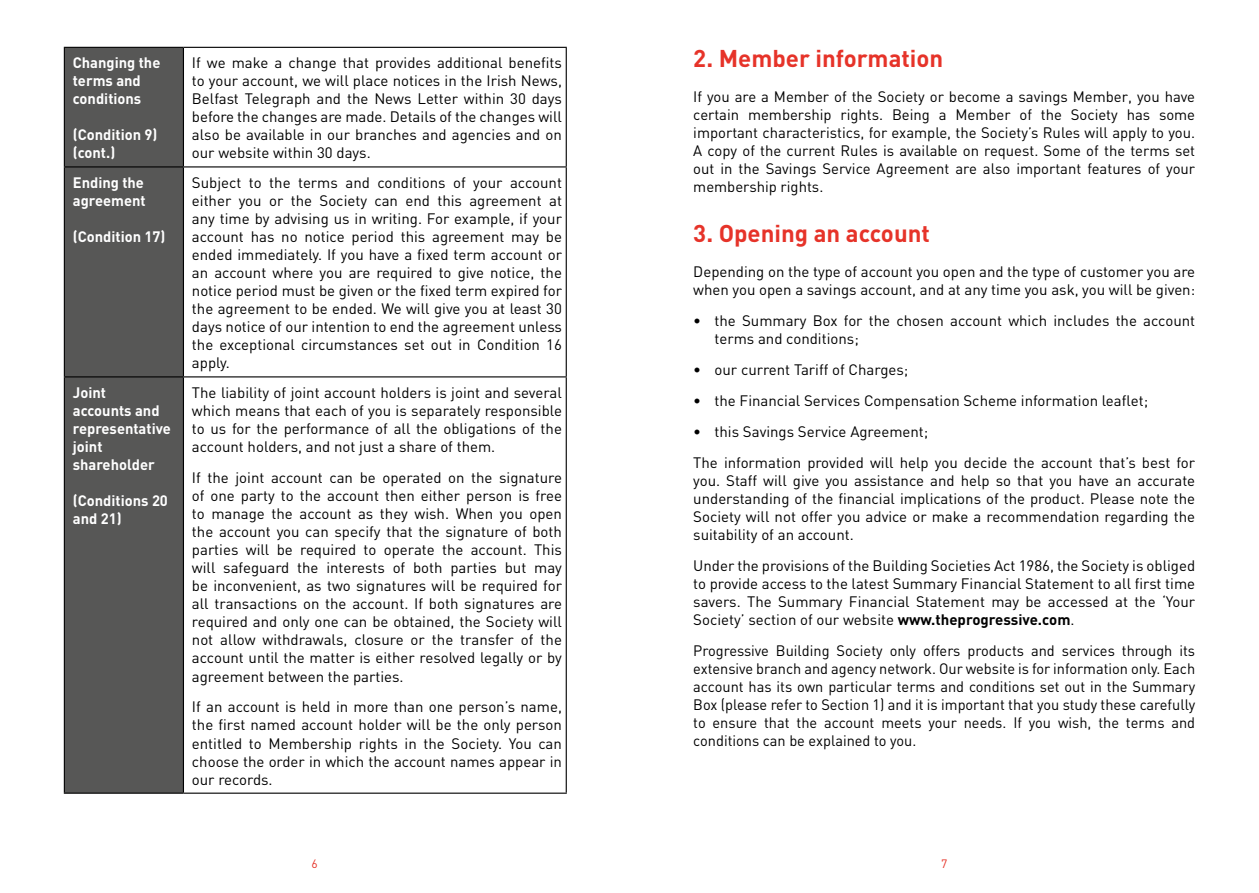
<style>
.page{position:relative;width:1259px;height:893px;background:#fff}
.page>*{position:absolute;margin:0;border:0;box-sizing:border-box;transform-origin:0 0}
.t1{font:700 24px "DIN";color:#e63329}
.t2{font:15px/18px "DIN";color:#000;text-align:justify}
.t3{font:700 15px/18px "DIN";color:#fff}
.t4{font:12px "DIN";color:#e63329}
.s1{font-weight:700}
</style>
<div class="page">
<div style="left:65px;top:48px;width:118px;height:745px;background:#575756"></div>
<hr style="left:64px;top:48px;width:1px;height:118px;background:#000">
<hr style="left:64px;top:167px;width:1px;height:209px;background:#000">
<hr style="left:64px;top:47px;width:119px;height:1px;background:#000">
<hr style="left:64px;top:166px;width:119px;height:1px;background:#000">
<hr style="left:183px;top:48px;width:1px;height:118px;background:#000">
<hr style="left:183px;top:167px;width:1px;height:209px;background:#000">
<hr style="left:566px;top:48px;width:1px;height:118px;background:#000">
<hr style="left:566px;top:167px;width:1px;height:209px;background:#000">
<hr style="left:183px;top:47px;width:384px;height:1px;background:#000">
<hr style="left:183px;top:166px;width:384px;height:1px;background:#000">
<hr style="left:64px;top:377px;width:1px;height:416px;background:#000">
<hr style="left:64px;top:376px;width:119px;height:1px;background:#000">
<hr style="left:64px;top:793px;width:119px;height:1px;background:#000">
<hr style="left:183px;top:377px;width:1px;height:416px;background:#000">
<hr style="left:183px;top:376px;width:384px;height:1px;background:#000">
<hr style="left:566px;top:377px;width:1px;height:416px;background:#000">
<hr style="left:183px;top:793px;width:384px;height:1px;background:#000">
<p class="t3" style="left:73px;top:53px;width:89px">Changing the terms and conditions</p>
<p class="t3" style="left:73px;top:125px;width:86px">(Condition 9) (cont.)</p>
<p class="t2" style="left:192px;top:53px;width:371px">If we make a change that provides additional benefits to your account, we will place notices in the Irish News, Belfast Telegraph and the News Letter within 30 days before the changes are made. Details of the changes will also be available in our branches and agencies and on our website within 30 days.</p>
<p class="t3" style="left:73px;top:173px;width:74px">Ending the agreement</p>
<p class="t3" style="left:73px;top:227px;width:94px">(Condition 17)</p>
<p class="t2" style="left:192px;top:173px;width:371px">Subject to the terms and conditions of your account either you or the Society can end this agreement at any time by advising us in writing. For example, if your account has no notice period this agreement may be ended immediately. If you have a fixed term account or an account where you are required to give notice, the notice period must be given or the fixed term expired for the agreement to be ended. We will give you at least 30 days notice of our intention to end the agreement unless the exceptional circumstances set out in Condition 16 apply.</p>
<p class="t3" style="left:73px;top:383px;width:100px">Joint<br>accounts and representative joint shareholder</p>
<p class="t3" style="left:73px;top:491px;width:97px">(Conditions 20 and 21)</p>
<p class="t2" style="left:192px;top:383px;width:371px">The liability of joint account holders is joint and several which means that each of you is separately responsible to us for the performance of all the obligations of the account holders, and not just a share of them.</p>
<p class="t2" style="left:192px;top:468px;width:371px">If the joint account can be operated on the signature of one party to the account then either person is free to manage the account as they wish. When you open the account you can specify that the signature of both parties will be required to operate the account. This will safeguard the interests of both parties but may be inconvenient, as two signatures will be required for all transactions on the account. If both signatures are required and only one can be obtained, the Society will not allow withdrawals, closure or the transfer of the account until the matter is either resolved legally or by agreement between the parties.</p>
<p class="t2" style="left:192px;top:698px;width:371px">If an account is held in more than one person’s name, the first named account holder will be the only person entitled to Membership rights in the Society. You can choose the order in which the account names appear in our records.</p>
<h1 class="t1" style="left:693px;top:42px;width:251px">2. Member information</h1>
<p class="t2" style="left:693px;top:87px;width:503px">If you are a Member of the Society or become a savings Member, you have certain membership rights. Being a Member of the Society has some important characteristics, for example, the Society’s Rules will apply to you.<br>A copy of the current Rules is available on request. Some of the terms set out in the Savings Service Agreement are also important features of your membership rights.</p>
<h1 class="t1" style="left:693px;top:218px;width:238px">3. Opening an account</h1>
<p class="t2" style="left:693px;top:263px;width:503px">Depending on the type of account you open and the type of customer you are when you open a savings account, and at any time you ask, you will be given:</p>
<p class="t2" style="left:714px;top:312px;width:482px;text-indent:-21px">• the Summary Box for the chosen account which includes the account terms and conditions;</p>
<p class="t2" style="left:693px;top:360px;width:216px">• our current Tariff of Charges;</p>
<p class="t2" style="left:693px;top:391px;width:456px">• the Financial Services Compensation Scheme information leaflet;</p>
<p class="t2" style="left:693px;top:416px;width:503px;line-height:30.8px">• this Savings Service Agreement;<br>The information provided will help you decide the account that’s best for</p>
<p class="t2" style="left:693px;top:471px;width:503px">you. Staff will give you assistance and help so that you have an accurate understanding of the financial implications of the product. Please note the Society will not offer you advice or make a recommendation regarding the suitability of an account.</p>
<p class="t2" style="left:693px;top:556px;width:503px">Under the provisions of the Building Societies Act 1986, the Society is obliged to provide access to the latest Summary Financial Statement to all first time savers. The Summary Financial Statement may be accessed at the ‘Your Society’ section of our website <span class="s1">www.theprogressive.com</span>.</p>
<p class="t2" style="left:693px;top:641px;width:503px">Progressive Building Society only offers products and services through its extensive branch and agency network. Our website is for information only. Each account has its own particular terms and conditions set out in the Summary Box (please refer to Section 1) and it is important that you study these carefully to ensure that the account meets your needs. If you wish, the terms and conditions can be explained to you.</p>
<p class="t4" style="left:312px;top:856px;width:8px">6</p>
<p class="t4" style="left:941px;top:856px;width:8px">7</p>
</div>
